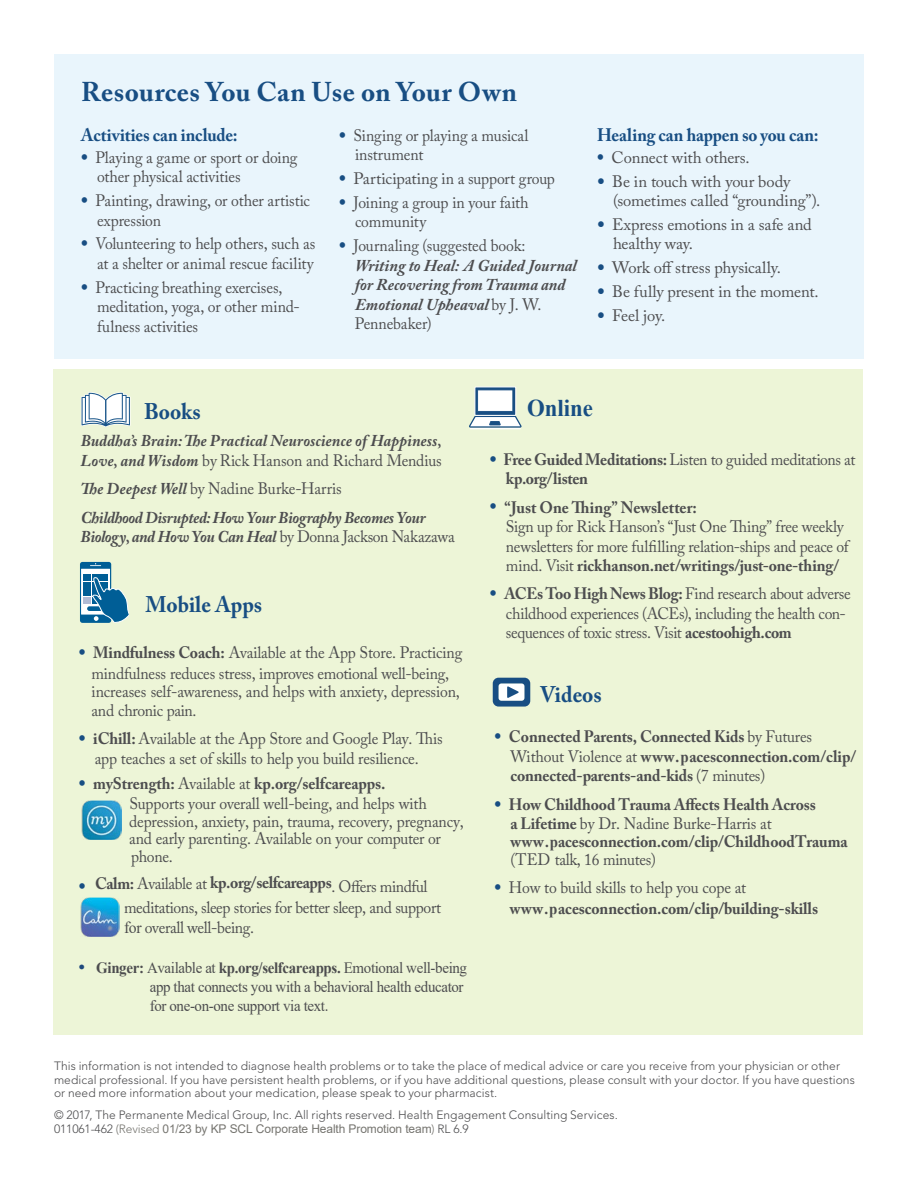
<style>
.page{position:relative;width:918px;height:1188px;background:#fff}
.page>*{position:absolute;margin:0;border:0;box-sizing:border-box;transform-origin:0 0}
.t1{font:700 27px "Adobe Caslon Pro";letter-spacing:.015em;color:#184e83}
.t2{font:700 24px "Times New Roman";color:#184e83;scale:.95 1}
.t3{font:700 22.5px "Adobe Caslon Pro";color:#184e83;scale:.95 1}
.t4{font:700 18px "Adobe Caslon Pro";letter-spacing:-.005em;color:#184e83;scale:.95 1}
.t5{font:16.5px/19.5px "Adobe Caslon Pro";letter-spacing:-.01em;color:#4d4d4f;scale:.95 1}
.t6{font:700 16.5px/19.5px "Adobe Caslon Pro";letter-spacing:-.01em;color:#4d4d4f;scale:.95 1}
.t7{font:italic 700 16.5px/19.5px "Adobe Caslon Pro";color:#4d4d4f}
.t8{font:16.5px/19.5px "Adobe Caslon Pro";letter-spacing:-.01em;color:#4d4d4f}
.t9{font:italic 700 16.5px/19.5px "Adobe Caslon Pro";letter-spacing:-.035em;color:#4d4d4f}
.t10{font:15.75px/19px "Times New Roman";letter-spacing:-.025em;color:#4d4d4f;scale:.95 1}
.t11{font:300 12px/13.5px "Avenir LT Std";letter-spacing:.005em;color:#4d4d4f}
.t12{font:12px "Arial";letter-spacing:-.01em;color:#767570}
.s1{font-family:"Adobe Garamond Pro";font-weight:700;font-size:18px;color:#184e83}
.s2{font-family:"Adobe Garamond Pro";font-style:normal;font-size:18px;color:#184e83}
.s3{font-weight:400;font-style:normal}
.s4{font-family:"Avenir LT Std";font-weight:300;color:#184e83}
.s5{font-weight:700;font-style:italic}
.s6{font-weight:700}
.s7{font-family:"Times New Roman"}
.s8{font-weight:700;font-size:18px;color:#1f497d}
.s9{font-family:"Adobe Garamond Pro";font-size:18px;color:#184e83}
.s10{font-weight:400}
.s11{font-family:"Times New Roman";font-size:15.75px}
.s12{font-family:"Avenir LT Std";font-weight:300;color:#4d4d4f}
.s13{font-family:"Avenir LT Std";font-weight:300}
</style>
<div class="page">
<div style="left:54px;top:54px;width:810px;height:305px;background:#e9f5fc"></div>
<div style="left:53px;top:369px;width:810px;height:666px;background:#edf5d7"></div>
<hr style="left:470px;top:428px;width:50px;height:1px;background:#fff">
<svg style="left:81px;top:392px;width:50px;height:35px;background:#cbd9e0"></svg>
<svg style="left:493px;top:678px;width:37px;height:29px"></svg>
<div style="left:475px;top:387px;width:41px;height:28px;background:#184e83"></div>
<div style="left:474px;top:386px;width:42px;height:30px;border:1px solid #fff"></div>
<svg style="left:469px;top:389px;width:53px;height:39px"></svg>
<img style="left:81px;top:800px;width:40px;height:40px">
<img style="left:80px;top:897px;width:40px;height:40px">
<svg style="left:80px;top:562px;width:31px;height:61px"></svg>
<svg style="left:90px;top:563px;width:11px;height:3px"></svg>
<div style="left:81px;top:569px;width:29px;height:46px;background:#fff"></div>
<div style="left:84px;top:574px;width:7px;height:7px;background:#005e96"></div>
<div style="left:92px;top:574px;width:7px;height:7px;background:#005e96"></div>
<div style="left:100px;top:574px;width:7px;height:7px;background:#005e96"></div>
<div style="left:84px;top:582px;width:7px;height:6px;background:#005e96"></div>
<div style="left:84px;top:589px;width:7px;height:7px;background:#005e96"></div>
<div style="left:84px;top:597px;width:7px;height:7px;background:#b0bbd5"></div>
<div style="left:87px;top:606px;width:17px;height:5px;background:#005e96;border-radius:2px"></div>
<svg style="left:90px;top:576px;width:39px;height:47px"></svg>
<p class="t1" style="left:81px;top:76px;width:438px">Resources You Can Use on Your Own</p>
<p class="t4" style="left:81px;top:124px;width:166px">Activities can include:</p>
<p class="t5" style="left:97px;top:147px;width:213px;text-indent:-16px"><span class="s1">•</span> Playing a game or sport or doing other physical activities</p>
<p class="t5" style="left:97px;top:191px;width:226px;text-indent:-16px"><span class="s1">•</span> Painting, drawing, or other artistic expression</p>
<p class="t5" style="left:81px;top:234px;width:248px;text-align:right"><span class="s1">•</span> Volunteering to help others, such as at a shelter or animal rescue facility</p>
<p class="t5" style="left:97px;top:277px;width:215px;text-indent:-16px"><span class="s1">•</span> Practicing breathing exercises, meditation, yoga, or other mind&shy;fulness activities</p>
<p class="t5" style="left:355px;top:125px;width:184px;text-indent:-16px"><span class="s1">•</span> Singing or playing a musical instrument</p>
<p class="t8" style="left:339px;top:169px;width:218px"><span class="s1">•</span> Participating in a support group</p>
<p class="t5" style="left:355px;top:193px;width:184px;text-indent:-16px"><span class="s1">•</span> Joining a group in your faith community</p>
<p class="t7" style="left:355px;top:236px;width:223px;text-indent:-16px"><span class="s2">•</span> <span class="s3">Journaling (suggested book:<br></span>Writing to Heal: A Guided Journal for Recovering from Trauma and<br>Emotional Upheaval <span class="s3">by J. W.<br>Pennebaker)</span></p>
<p class="t4" style="left:597px;top:124px;width:235px">Healing can happen so you can:</p>
<p class="t8" style="left:597px;top:147px;width:154px"><span class="s1">•</span> Connect with others.</p>
<p class="t8" style="left:613px;top:171px;width:209px;text-indent:-16px"><span class="s4">•</span> Be in touch with your body (sometimes called “grounding”).</p>
<p class="t8" style="left:613px;top:214px;width:200px;text-indent:-16px"><span class="s4">•</span> Express emotions in a safe and healthy way.</p>
<p class="t8" style="left:597px;top:258px;width:186px"><span class="s4">•</span> Work of stress physically.</p>
<p class="t8" style="left:597px;top:282px;width:223px"><span class="s4">•</span> Be fully present in the moment.</p>
<p class="t8" style="left:597px;top:305px;width:70px"><span class="s4">•</span> Feel joy.</p>
<p class="t3" style="left:144px;top:398px;width:61px">Books</p>
<p class="t7" style="left:81px;top:431px;width:365px">Buddha’s Brain:Te Practical Neuroscience of Happiness,<br>Love,and Wisdom <span class="s3">by Rick Hanson and Richard Mendius</span></p>
<p class="t5" style="left:81px;top:479px;width:276px"><span class="s5">Te Deepest Well</span> by Nadine Burke-Harris</p>
<p class="t9" style="left:81px;top:507px;width:375px">Childhood Disrupted:How Your Biography BecomesYour<br>Biology,and How You Can Heal <span class="s3">by Donna Jackson Nakazawa</span></p>
<p class="t3" style="left:145px;top:591px;width:124px">Mobile Apps</p>
<p class="t5" style="left:79px;top:642px;width:405px;line-height:20.4px;text-align:center"><span class="s1">•</span> <span class="s6">Mindfulness Coach:</span> Available at the App Store. Practicing mindfulness reduces stress, improves emotional well-being,</p>
<p class="t5" style="left:91px;top:682px;width:389px;line-height:18.6px">increases self-awareness, and helps with anxiety, depression, and chronic pain.</p>
<p class="t5" style="left:79px;top:729px;width:385px;text-align:center"><span class="s1">•</span> <span class="s6">iChill:</span> Available at the App Store and Google Play. Tis app teaches a set of skills to help you build resilience.</p>
<p class="t5" style="left:129px;top:774px;width:315px;text-indent:-51px"><span class="s1">•</span> <span class="s6">myStrength:</span> Available at <span class="s6">kp.org/selfcareapps.<br></span>Supports your overall well-being, and helps with</p>
<p class="t5" style="left:129px;top:812px;width:354px;line-height:17.7px">depression, anxiety, pain, trauma, recovery, pregnancy, and early parenting. Available on your computer or phone.</p>
<p class="t5" style="left:124px;top:870px;width:335px;line-height:24.8px;text-indent:-45px"><span class="s1">•</span> <span class="s6">Calm:</span> Available at <span class="s6">kp.org/selfcareapps</span>. Ofers mindful meditations, sleep stories for better sleep, and support</p>
<p class="t5" style="left:124px;top:917px;width:138px"><span class="s7">for</span> overall well-being.</p>
<p class="t10" style="left:150px;top:958px;width:336px;text-indent:-71px"><span class="s8">•</span> <span class="s6">Ginger:</span> Available at <span class="s6">kp.org/selfcareapps.</span> Emotional well-being app that connects you with a behavioral health educator for one-on-one support via text.</p>
<h2 class="t2" style="left:527px;top:390px;width:71px">Online</h2>
<p class="t6" style="left:506px;top:449px;width:369px;text-indent:-16px"><span class="s9">•</span> Free Guided Meditations: <span class="s10">Listen to guided meditations at </span>kp.org/listen</p>
<p class="t5" style="left:506px;top:497px;width:364px;text-indent:-16px"><span class="s1">•</span> <span class="s6">“Just One Ting” Newsletter:<br></span>Sign up for Rick Hanson’s “Just One Ting” free weekly newsletters for more fulflling relation-ships and peace of mind. Visit <span class="s6">rickhanson.net/writings/just-one-thing/</span></p>
<p class="t5" style="left:506px;top:584px;width:364px;text-indent:-16px"><span class="s1">•</span> <span class="s6">ACEs Too High News Blog:</span> Find research about adverse childhood experiences (ACEs), including the health con&shy;sequences of toxic stress. Visit <span class="s6">acestoohigh.com</span></p>
<p class="t3" style="left:540px;top:681px;width:66px">Videos</p>
<p class="t6" style="left:510px;top:727px;width:366px;text-indent:-16px"><span class="s9">•</span> Connected Parents, Connected Kids <span class="s10">by Futures<br>Without Violence at</span> www.<span class="s11">p</span>acesconnection.com/clip/ connected-parents-and-kids <span class="s10">(7 minutes)</span></p>
<p class="t6" style="left:510px;top:794px;width:323px;text-indent:-16px"><span class="s9">•</span> How Childhood Trauma Afects Health Across a Lifetime <span class="s10">by Dr. Nadine Burke-Harris at</span></p>
<p class="t6" style="left:510px;top:833px;width:357px;line-height:17.7px">www.<span class="s11">p</span>acesconnection.com/clip/ChildhoodTrauma <span class="s10">(TED talk, 16 minutes)</span></p>
<p class="t6" style="left:510px;top:877px;width:326px;line-height:20.4px;text-indent:-15px"><span class="s9">•</span> <span class="s10">How to build skills to help you cope at </span>www.<span class="s11">p</span>acesconnection.com/clip/building-skills</p>
<p class="t11" style="left:54px;top:1059px;width:802px">This information is not intended to diagnose health problems or to take the place of medical advice or care you receive from your physician or other medical professional. If you have persistent health problems, or if you have additional questions, please consult with your doctor. If you have questions or need more information about your medication, please speak to your pharmacist.</p>
<p class="t11" style="left:54px;top:1108px;width:565px">© 2017, The Permanente Medical Group, Inc. All rights reserved. Health Engagement Consulting Services.</p>
<p class="t12" style="left:54px;top:1120px;width:416px"><span class="s12">011061-462</span> <span class="s13">(Revised</span> 01/23 by KP SCL Corporate Health Promotion team<span class="s13">)</span> <span class="s12">RL 6.9</span></p>
</div>
